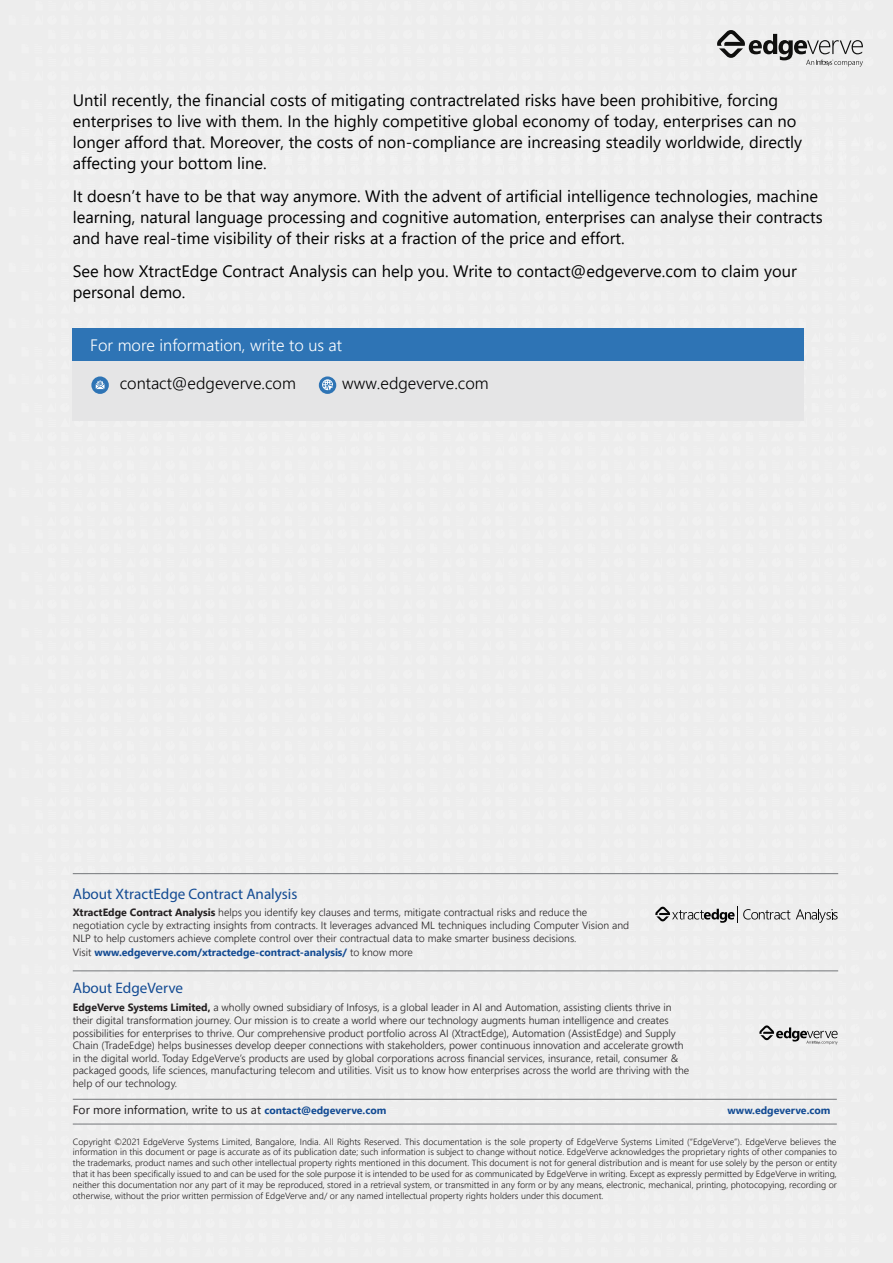
<style>
.page{position:relative;width:893px;height:1263px;background:#ededed}
.page>*{position:absolute;margin:0;border:0;box-sizing:border-box;transform-origin:0 0}
.t1{font:16.5px/21px "Segoe UI";color:#000}
.t2{font:300 16.5px "Segoe UI";color:#000}
.t3{font:300 16.5px "Segoe UI";color:#fff}
.t4{font:15.15px "Myriad Pro";color:#134b93}
.t5{font:12px "Segoe UI";color:#231f20}
.t6{font:300 10.5px/12.6px "Segoe UI";color:#231f20}
.t7{font:700 10.5px "Segoe UI";color:#134b93}
.t8{font:300 9px/10.8px "Segoe UI";color:#231f20;text-align:justify}
.s1{font-weight:700}
.s2{font-weight:300;color:#231f20}
.s3{font-weight:700;font-size:10.5px;color:#134b93}
</style>
<div class="page">
<svg style="left:72px;top:1044px;width:765px;height:81px"></svg>
<svg style="left:72px;top:873px;width:767px;height:99px"></svg>
<div style="left:72px;top:328px;width:732px;height:93px;background:#e5e5e6"></div>
<div style="left:72px;top:328px;width:732px;height:33px;background:#2e74b5"></div>
<svg style="left:91px;top:376px;width:18px;height:18px"></svg>
<svg style="left:96px;top:380px;width:9px;height:9px"></svg>
<svg style="left:319px;top:376px;width:17px;height:18px"></svg>
<svg style="left:322px;top:379px;width:11px;height:11px"></svg>
<hr style="left:73px;top:1099px;width:764px;height:1px;background:#818386">
<hr style="left:73px;top:1123px;width:764px;height:1px;background:#818386">
<hr style="left:73px;top:970px;width:765px;height:1px;background:#818386">
<hr style="left:73px;top:873px;width:765px;height:1px;background:#818386">
<svg style="left:759px;top:1025px;width:79px;height:19px"></svg>
<svg style="left:655px;top:906px;width:135px;height:17px"></svg>
<svg style="left:796px;top:909px;width:42px;height:14px"></svg>
<svg style="left:717px;top:30px;width:146px;height:37px"></svg>
<p class="t1" style="left:73px;top:88px;width:731px">Until recently, the financial costs of mitigating contractrelated risks have been prohibitive, forcing enterprises to live with them. In the highly competitive global economy of today, enterprises can no longer afford that. Moreover, the costs of non-compliance are increasing steadily worldwide, directly affecting your bottom line.</p>
<p class="t1" style="left:73px;top:184px;width:751px">It doesn’t have to be that way anymore. With the advent of artificial intelligence technologies, machine learning, natural language processing and cognitive automation, enterprises can analyse their contracts and have real-time visibility of their risks at a fraction of the price and effort.</p>
<h1 class="t1" style="left:73px;top:259px;width:725px">See how XtractEdge Contract Analysis can help you. Write to contact@edgeverve.com to claim your personal demo.</h1>
<h1 class="t3" style="left:90px;top:330px;width:253px">For more information, write to us at</h1>
<h1 class="t2" style="left:120px;top:368px;width:178px">contact@edgeverve.com</h1>
<h1 class="t2" style="left:342px;top:368px;width:148px">www.edgeverve.com</h1>
<h2 class="t4" style="left:73px;top:884px;width:226px">About XtractEdge Contract Analysis</h2>
<p class="t6" style="left:73px;top:905px;width:558px"><span class="s1">XtractEdge Contract Analysis</span> helps you identify key clauses and terms, mitigate contractual risks and reduce the negotiation cycle by extracting insights from contracts. It leverages advanced ML techniques including Computer Vision and<br>NLP to help customers achieve complete control over their contractual data to make smarter business decisions.</p>
<p class="t7" style="left:73px;top:942px;width:342px"><span class="s2">Visit</span> www.edgeverve.com/xtractedge-contract-analysis/ <span class="s2">to know more</span></p>
<h2 class="t4" style="left:73px;top:979px;width:112px">About EdgeVerve</h2>
<p class="t6" style="left:73px;top:1000px;width:618px"><span class="s1">EdgeVerve Systems Limited,</span> a wholly owned subsidiary of Infosys, is a global leader in AI and Automation, assisting clients thrive in their digital transformation journey. Our mission is to create a world where our technology augments human intelligence and creates possibilities for enterprises to thrive. Our comprehensive product portfolio across AI (XtractEdge), Automation (AssistEdge) and Supply Chain (TradeEdge) helps businesses develop deeper connections with stakeholders, power continuous innovation and accelerate growth in the digital world. Today EdgeVerve’s products are used by global corporations across financial services, insurance, retail, consumer &amp; packaged goods, life sciences, manufacturing telecom and utilities. Visit us to know how enterprises across the world are thriving with the help of our technology.</p>
<p class="t5" style="left:73px;top:1099px;width:315px">For more information, write to us at <span class="s3">contact@edgeverve.com</span></p>
<p class="t7" style="left:728px;top:1101px;width:104px">www.edgeverve.com</p>
<p class="t8" style="left:73px;top:1135px;width:766px">Copyright ©2021 EdgeVerve Systems Limited, Bangalore, India. All Rights Reserved. This documentation is the sole property of EdgeVerve Systems Limited (“EdgeVerve”). EdgeVerve believes the information in this document or page is accurate as of its publication date; such information is subject to change without notice. EdgeVerve acknowledges the proprietary rights of other companies to the trademarks, product names and such other intellectual property rights mentioned in this document. This document is not for general distribution and is meant for use solely by the person or entity that it has been specifically issued to and can be used for the sole purpose it is intended to be used for as communicated by EdgeVerve in writing. Except as expressly permitted by EdgeVerve in writing, neither this documentation nor any part of it may be reproduced, stored in a retrieval system, or transmitted in any form or by any means, electronic, mechanical, printing, photocopying, recording or otherwise, without the prior written permission of EdgeVerve and/ or any named intellectual property rights holders under this document.</p>
</div>
